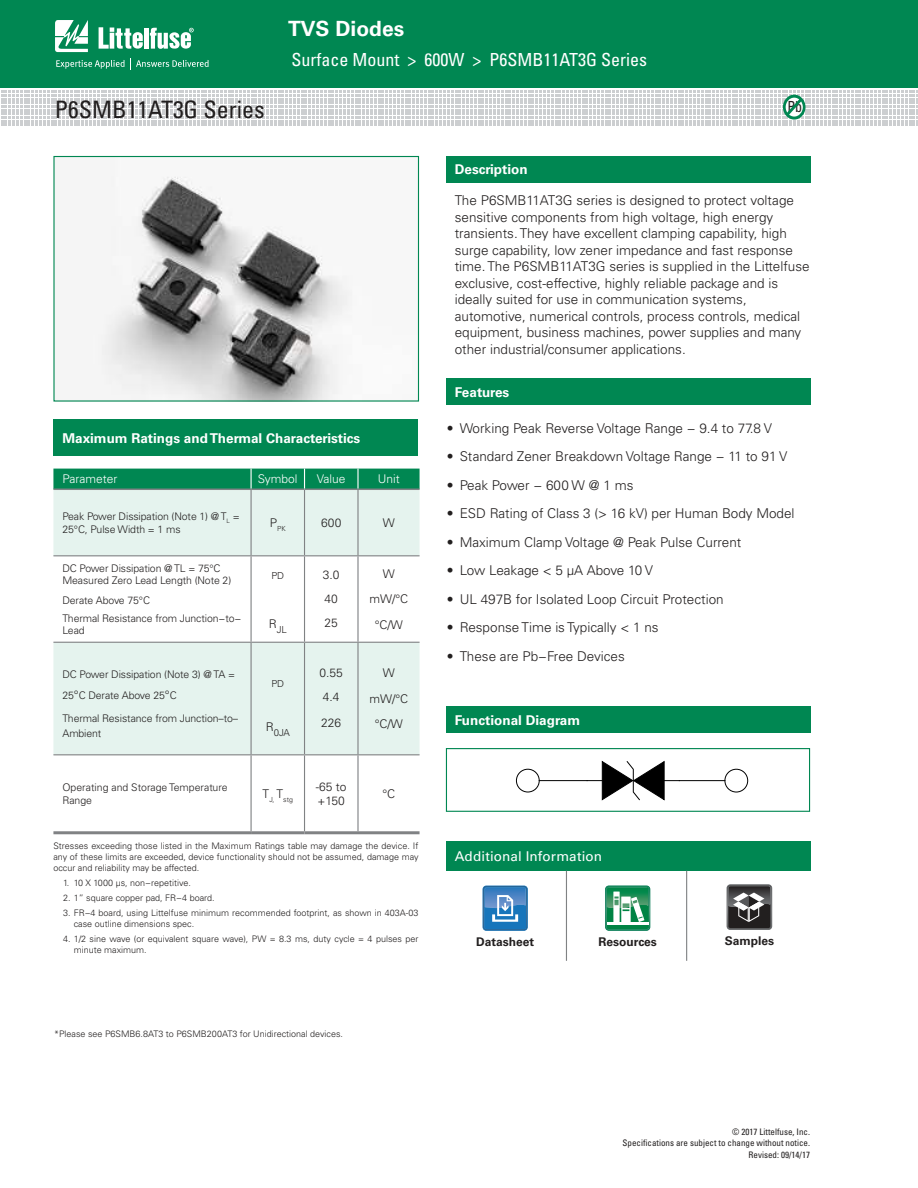
<style>
.page{position:relative;width:918px;height:1188px;background:#fff}
.page>*{position:absolute;margin:0;border:0;box-sizing:border-box;transform-origin:0 0}
.t1{font:condensed 24px "Univers LT Std";color:#221f1f}
.t2{font:700 21px "Univers LT Std";color:#fff}
.t3{font:condensed 18px "Univers LT Std";color:#fff}
.t4{font:condensed 15.3px "Univers LT Std";color:#221f1f;scale:.91 1}
.t5{font:300 13.5px/16.5px "Univers LT Std";color:#221f1f}
.t6{font:700 13.5px "Univers LT Std";color:#fff}
.t7{font:13.5px "Univers LT Std";letter-spacing:.01em;color:#fff}
.t8{font:300 12px/25.5px "Univers LT Std";color:#221f1f}
.t9{font:700 12px "Univers LT Std";color:#221f1f}
.t10{font:300 12px "Univers LT Std";color:#fff}
.t11{font:300 10.5px/13.5px "Univers LT Std";letter-spacing:-.01em;color:#221f1f}
.t12{font:300 9.6px "Univers LT Std";color:#221f1f}
.t13{font:300 9px/10.8px "Univers LT Std";color:#221f1f}
.t14{font:condensed 9px/10.8px "Univers LT Std";color:#221f1f;text-align:right}
.t15{font:300 7.05px "Univers LT Std";color:#221f1f}
.s1{font-size:12px}
</style>
<div class="page">
<div style="left:0;top:0;width:918px;height:88px;background:#008752"></div>
<svg style="left:55px;top:20px;width:33px;height:32px"></svg>
<hr style="left:144px;top:28px;width:4px;height:21px;background:#fff">
<svg style="left:150px;top:28px;width:44px;height:21px"></svg>
<svg style="left:99px;top:27px;width:44px;height:22px"></svg>
<svg style="left:56px;top:58px;width:153px;height:11px"></svg>
<div style="left:446px;top:378px;width:364px;height:27px;background:#008752"></div>
<div style="left:446px;top:156px;width:364px;height:27px;background:#008752"></div>
<div style="left:53px;top:490px;width:367px;height:65px;background:#e5f3ee"></div>
<svg style="left:53px;top:556px;width:367px;height:275px"></svg>
<hr style="left:251px;top:490px;width:1px;height:65px;background:#808284">
<hr style="left:304px;top:490px;width:1px;height:65px;background:#808284">
<hr style="left:357px;top:490px;width:2px;height:65px;background:#808284">
<hr style="left:53px;top:555px;width:198px;height:1px;background:#808284">
<hr style="left:251px;top:555px;width:54px;height:1px;background:#808284">
<hr style="left:251px;top:556px;width:1px;height:86px;background:#808284">
<hr style="left:305px;top:555px;width:53px;height:1px;background:#808284">
<hr style="left:304px;top:556px;width:1px;height:86px;background:#808284">
<hr style="left:358px;top:555px;width:62px;height:1px;background:#808284">
<hr style="left:357px;top:556px;width:2px;height:86px;background:#808284">
<hr style="left:53px;top:642px;width:198px;height:1px;background:#808284">
<hr style="left:251px;top:642px;width:54px;height:1px;background:#808284">
<hr style="left:251px;top:643px;width:1px;height:111px;background:#808284">
<hr style="left:305px;top:642px;width:53px;height:1px;background:#808284">
<hr style="left:304px;top:643px;width:1px;height:111px;background:#808284">
<hr style="left:358px;top:642px;width:62px;height:1px;background:#808284">
<hr style="left:357px;top:643px;width:2px;height:111px;background:#808284">
<hr style="left:53px;top:754px;width:198px;height:1px;background:#808284">
<hr style="left:251px;top:754px;width:54px;height:1px;background:#808284">
<hr style="left:251px;top:755px;width:1px;height:76px;background:#808284">
<hr style="left:305px;top:754px;width:53px;height:1px;background:#808284">
<hr style="left:304px;top:755px;width:1px;height:76px;background:#808284">
<hr style="left:358px;top:754px;width:62px;height:1px;background:#808284">
<hr style="left:357px;top:755px;width:2px;height:76px;background:#808284">
<hr style="left:53px;top:831px;width:198px;height:3px;background:#808284">
<hr style="left:251px;top:831px;width:54px;height:3px;background:#808284">
<hr style="left:305px;top:831px;width:53px;height:3px;background:#808284">
<hr style="left:358px;top:831px;width:62px;height:3px;background:#808284">
<hr style="left:53px;top:489px;width:198px;height:1px;background:#808284">
<hr style="left:251px;top:489px;width:54px;height:1px;background:#808284">
<hr style="left:305px;top:489px;width:53px;height:1px;background:#808284">
<hr style="left:358px;top:489px;width:62px;height:1px;background:#808284">
<div style="left:53px;top:469px;width:367px;height:20px;background:#008752"></div>
<hr style="left:357px;top:469px;width:2px;height:20px;background:#fff">
<div style="left:53px;top:420px;width:365px;height:36px;background:#008752"></div>
<div style="left:446px;top:706px;width:364px;height:27px;background:#008752"></div>
<div style="left:516px;top:769px;width:24px;height:23px;border:1px solid #000;border-radius:50%"></div>
<hr style="left:539px;top:780px;width:48px;height:1px;background:#000">
<svg style="left:587px;top:760px;width:92px;height:41px"></svg>
<div style="left:725px;top:769px;width:23px;height:23px;border:1px solid #000;border-radius:50%"></div>
<hr style="left:679px;top:780px;width:46px;height:1px;background:#000">
<div style="left:446px;top:748px;width:364px;height:64px;border:1px solid #008752"></div>
<svg style="left:1px;top:91px;width:917px;height:35px"></svg>
<div style="left:446px;top:841px;width:364px;height:30px;background:#008752"></div>
<hr style="left:686px;top:871px;width:1px;height:90px;background:#808284">
<hr style="left:566px;top:871px;width:1px;height:90px;background:#808284">
<svg style="left:726px;top:884px;width:47px;height:46px;background:#605e5f"></svg>
<svg style="left:605px;top:886px;width:45px;height:45px"></svg>
<hr style="left:607px;top:922px;width:41px;height:3px;background:#fff">
<svg style="left:483px;top:886px;width:45px;height:45px;background:#4b8cc4"></svg>
<img style="left:98px;top:176px;width:254px;height:224px">
<div style="left:53px;top:156px;width:366px;height:246px;border:1px solid #008752"></div>
<h1 class="t1" style="left:55px;top:100px;width:212px">P6SMB11AT3G Series</h1>
<h2 class="t2" style="left:288px;top:16px;width:118px">TVS Diodes</h2>
<h3 class="t3" style="left:292px;top:49px;width:357px">Surface Mount &gt; 600W &gt; P6SMB11AT3G Series</h3>
<p class="t6" style="left:455px;top:164px;width:74px">Description</p>
<p class="t4" style="left:788px;top:101px;width:18px">Pb</p>
<p class="t5" style="left:455px;top:193px;width:356px">The P6SMB11AT3G series is designed to protect voltage sensitive components from high voltage, high energy transients. They have excellent clamping capability, high surge capability, low zener impedance and fast response time. The P6SMB11AT3G series is supplied in the Littelfuse exclusive, cost-effective, highly reliable package and is ideally suited for use in communication systems, automotive, numerical controls, process controls, medical equipment, business machines, power supplies and many other industrial/consumer applications.</p>
<p class="t6" style="left:455px;top:386px;width:56px">Features</p>
<p class="t6" style="left:62px;top:432px;width:299px">Maximum Ratings and Thermal Characteristics</p>
<p class="t10" style="left:62px;top:474px;width:56px">Parameter</p>
<p class="t10" style="left:258px;top:474px;width:41px">Symbol</p>
<p class="t10" style="left:317px;top:474px;width:30px">Value</p>
<p class="t10" style="left:378px;top:474px;width:23px">Unit</p>
<p class="t11" style="left:62px;top:510px;width:179px">Peak Power Dissipation (Note 1) @ T<sub>L</sub> =<br>25°C, Pulse Width = 1 ms</p>
<p class="t15" style="left:270px;top:526px;width:17px"><sup>P</sup>PK</p>
<p class="t8" style="left:321px;top:511px;width:22px">600</p>
<p class="t8" style="left:383px;top:511px;width:13px">W</p>
<p class="t11" style="left:62px;top:563px;width:170px;line-height:12px">DC Power Dissipation @ TL = 75°C<br>Measured Zero Lead Length (Note 2)</p>
<p class="t11" style="left:62px;top:592px;width:180px;line-height:18px">Derate Above 75°C<br>Thermal Resistance from Junction−to−</p>
<p class="t11" style="left:62px;top:624px;width:24px">Lead</p>
<p class="t8" style="left:323px;top:564px;width:18px;line-height:24px">3.0<br>40<br>25</p>
<p class="t8" style="left:369px;top:562px;width:40px;text-align:center">W mW/°C °C/W</p>
<p class="t12" style="left:271px;top:572px;width:14px">PD</p>
<p class="t8" style="left:269px;top:612px;width:10px">R</p>
<p class="t12" style="left:277px;top:626px;width:12px">JL</p>
<p class="t11" style="left:62px;top:665px;width:174px;line-height:21px">DC Power Dissipation (Note 3) @ TA =<br>25<span class="s1">°</span>C Derate Above 25<span class="s1">°</span>C</p>
<p class="t11" style="left:62px;top:711px;width:177px;line-height:15px">Thermal Resistance from Junction–to–<br>Ambient</p>
<p class="t12" style="left:271px;top:680px;width:14px">PD</p>
<p class="t8" style="left:266px;top:715px;width:10px">R</p>
<p class="t12" style="left:274px;top:729px;width:18px">0JA</p>
<p class="t8" style="left:320px;top:662px;width:25px;line-height:24px">0.55<br>4.4</p>
<p class="t8" style="left:321px;top:711px;width:22px">226</p>
<p class="t8" style="left:369px;top:661px;width:40px;text-align:center">W mW/°C °C/W</p>
<p class="t11" style="left:62px;top:781px;width:167px">Operating and Storage Temperature<br>Range</p>
<p class="t15" style="left:263px;top:797px;width:32px"><sup>T</sup>J, <sup>T</sup>stg</p>
<p class="t8" style="left:316px;top:781px;width:32px;line-height:13.5px">-65 to +150</p>
<p class="t8" style="left:382px;top:782px;width:14px">°C</p>
<p class="t13" style="left:53px;top:841px;width:367px;text-align:justify">Stresses exceeding those listed in the Maximum Ratings table may damage the device. If any of these limits are exceeded, device functionality should not be assumed, damage may occur and reliability may be affected.</p>
<p class="t13" style="left:63px;top:878px;width:129px">1. 10 X 1000 µs, non−repetitive.</p>
<p class="t13" style="left:63px;top:893px;width:153px">2. 1” square copper pad, FR−4 board.</p>
<p class="t13" style="left:74px;top:908px;width:346px;text-indent:-11px">3. FR−4 board, using Littelfuse minimum recommended footprint, as shown in 403A-03 case outline dimensions spec.</p>
<p class="t13" style="left:74px;top:934px;width:346px;text-indent:-11px">4. 1/2 sine wave (or equivalent square wave), PW = 8.3 ms, duty cycle = 4 pulses per minute maximum.</p>
<p class="t5" style="left:447px;top:421px;width:327px">• Working Peak Reverse Voltage Range − 9.4 to 77.8 V</p>
<p class="t5" style="left:447px;top:449px;width:342px">• Standard Zener Breakdown Voltage Range − 11 to 91 V</p>
<p class="t5" style="left:447px;top:478px;width:188px">• Peak Power − 600 W @ 1 ms</p>
<p class="t5" style="left:447px;top:506px;width:349px">• ESD Rating of Class 3 (&gt; 16 kV) per Human Body Model</p>
<p class="t5" style="left:447px;top:535px;width:296px">• Maximum Clamp Voltage @ Peak Pulse Current</p>
<p class="t5" style="left:447px;top:563px;width:208px">• Low Leakage &lt; 5 µA Above 10 V</p>
<p class="t5" style="left:447px;top:592px;width:278px">• UL 497B for Isolated Loop Circuit Protection</p>
<p class="t5" style="left:447px;top:620px;width:213px">• Response Time is Typically &lt; 1 ns</p>
<p class="t5" style="left:447px;top:649px;width:179px">• These are Pb−Free Devices</p>
<p class="t6" style="left:455px;top:715px;width:127px">Functional Diagram</p>
<p class="t7" style="left:455px;top:848px;width:149px">Additional Information</p>
<p class="t9" style="left:476px;top:937px;width:59px">Datasheet</p>
<p class="t9" style="left:598px;top:937px;width:60px">Resources</p>
<p class="t9" style="left:725px;top:936px;width:51px">Samples</p>
<p class="t13" style="left:54px;top:1029px;width:291px">*Please see P6SMB6.8AT3 to P6SMB200AT3 for Unidirectional devices.</p>
<p class="t14" style="left:623px;top:1127px;width:189px">© 2017 Littelfuse, Inc.<br>Specifications are subject to change without notice.</p>
<p class="t14" style="left:749px;top:1150px;width:63px">Revised: 09/14/17</p>
</div>
